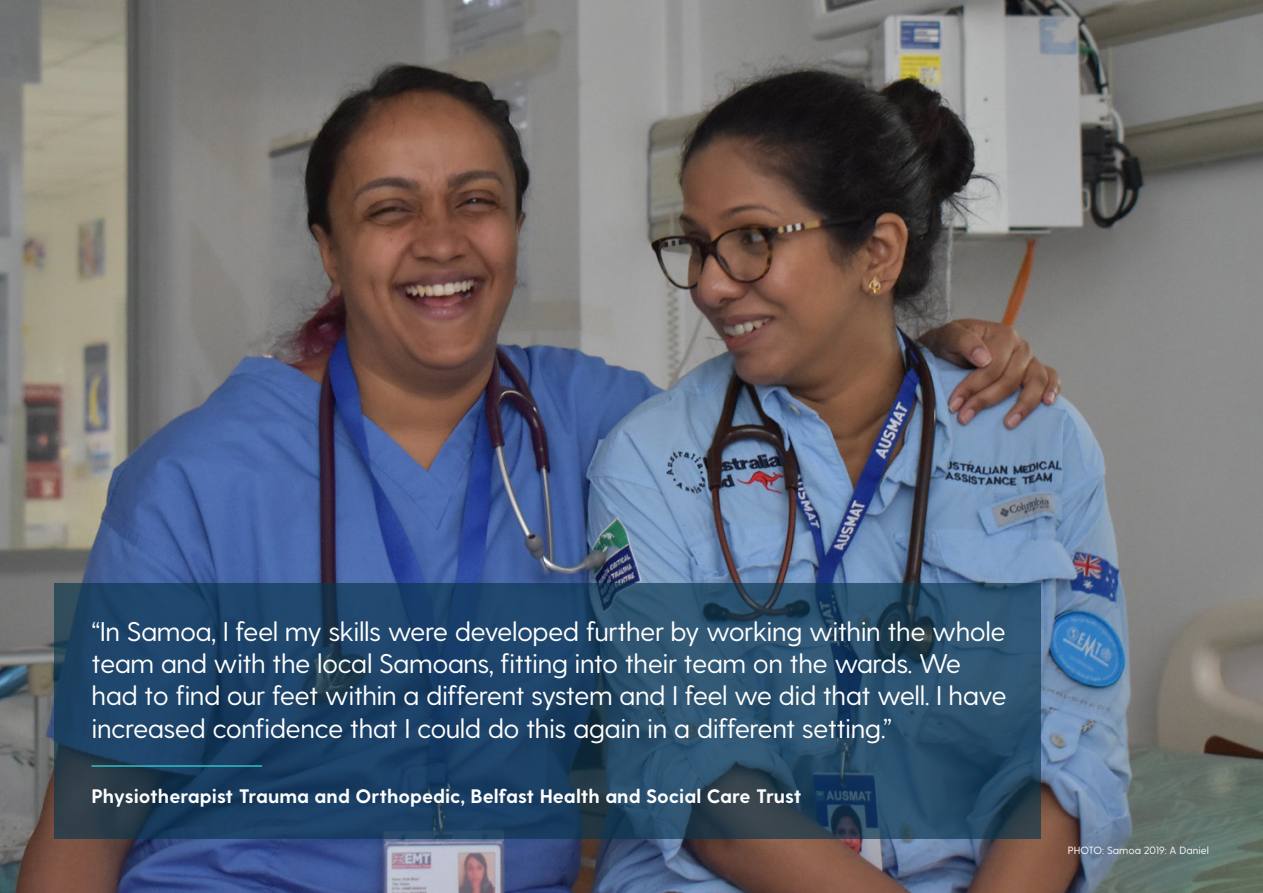
<style>
.page{position:relative;width:1263px;height:893px;background:#fff}
.page>*{position:absolute;margin:0;border:0;box-sizing:border-box;transform-origin:0 0}
.Body_copy_QUOTE{font:27px/32.4px "Greycliff CF";letter-spacing:-.02em;color:#fff}
.Body_COPY{font:700 19.5px "Greycliff CF";color:#fff}
.Photo_credit{font:10.5px "Greycliff CF";color:#fff}
</style>
<div class="page">
<img style="left:0;top:0;width:1263px;height:893px">
<svg style="left:54px;top:584px;width:986px;height:255px;background:#224564"></svg>
<hr style="left:92px;top:765px;width:170px;height:2px;background:#32bfc6">
<p class="Body_copy_QUOTE" style="left:92px;top:615px;width:917px">“In Samoa, I feel my skills were developed further by working within the whole team and with the local Samoans, fitting into their team on the wards. We had to find our feet within a different system and I feel we did that well. I have increased confidence that I could do this again in a different setting.”</p>
<p class="Body_COPY" style="left:92px;top:784px;width:711px">Physiotherapist Trauma and Orthopedic, Belfast Health and Social Care Trust</p>
<p class="Photo_credit" style="left:1068px;top:844px;width:143px">PHOTO: Samoa 2019: A Daniel</p>
</div>
